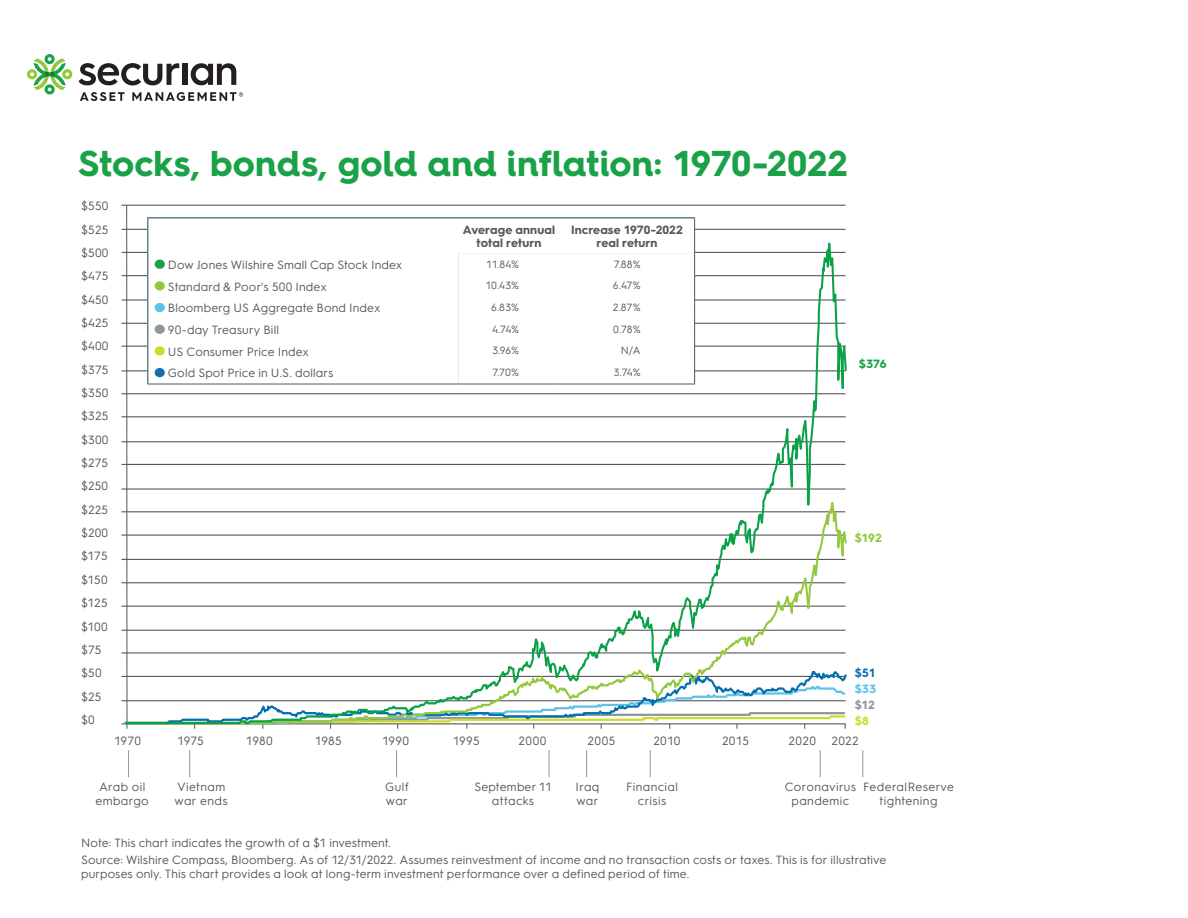
<style>
.page{position:relative;width:1188px;height:918px;background:#fff}
.page>*{position:absolute;margin:0;border:0;box-sizing:border-box;transform-origin:0 0}
.t1{font:700 36px "Hurme Geometric Sans 4";color:#1aa248}
.t2{font:12px/23.4px "Hurme Geometric Sans 3";letter-spacing:.01em;color:#57585a}
.t3{font:12px/13.5px "Hurme Geometric Sans 3";letter-spacing:.03em;color:#57585a;text-align:center}
.t4{font:700 12px/13.5px "Hurme Geometric Sans 3";letter-spacing:.005em;color:#57585a;text-align:center}
.t5{font:12px/13.5px "Hurme Geometric Sans 3";letter-spacing:.035em;color:#57585a;text-align:center}
.t6{font:700 12px "Hurme Geometric Sans 3";color:#1aa248}
.t7{font:700 12px "Hurme Geometric Sans 3";color:#94c83c}
.t8{font:700 12px "Hurme Geometric Sans 3";color:#156eb1}
.t9{font:700 12px "Hurme Geometric Sans 3";color:#59c3ea}
.t10{font:700 12px "Hurme Geometric Sans 3";color:#939598}
.t11{font:700 12px "Hurme Geometric Sans 3";color:#cddc28}
.t12{font:10.5px "Hurme Geometric Sans 3";letter-spacing:-.005em;color:#57585a}
</style>
<div class="page">
<svg style="left:80px;top:92px;width:44px;height:9px"></svg>
<svg style="left:132px;top:92px;width:111px;height:9px"></svg>
<svg style="left:27px;top:54px;width:45px;height:41px"></svg>
<svg style="left:79px;top:63px;width:100px;height:22px"></svg>
<div style="left:183px;top:64px;width:5px;height:21px;background:#231f20"></div>
<svg style="left:191px;top:63px;width:45px;height:22px"></svg>
<svg style="left:128px;top:750px;width:1px;height:27px"></svg>
<svg style="left:189px;top:750px;width:1px;height:27px"></svg>
<svg style="left:396px;top:750px;width:1px;height:27px"></svg>
<svg style="left:549px;top:750px;width:1px;height:27px"></svg>
<svg style="left:586px;top:750px;width:1px;height:27px"></svg>
<svg style="left:650px;top:750px;width:1px;height:27px"></svg>
<svg style="left:820px;top:750px;width:1px;height:27px"></svg>
<svg style="left:862px;top:750px;width:1px;height:27px"></svg>
<hr style="left:122px;top:229px;width:724px;height:1px;background:#58595b">
<hr style="left:122px;top:205px;width:724px;height:1px;background:#58595b">
<hr style="left:122px;top:252px;width:723px;height:1px;background:#58595b">
<hr style="left:122px;top:275px;width:724px;height:1px;background:#58595b">
<hr style="left:122px;top:299px;width:724px;height:2px;background:#58595b">
<hr style="left:121px;top:323px;width:724px;height:1px;background:#58595b">
<hr style="left:122px;top:346px;width:724px;height:1px;background:#58595b">
<hr style="left:121px;top:370px;width:725px;height:1px;background:#58595b">
<hr style="left:121px;top:393px;width:724px;height:1px;background:#58595b">
<hr style="left:121px;top:416px;width:725px;height:1px;background:#58595b">
<hr style="left:121px;top:441px;width:724px;height:1px;background:#58595b">
<hr style="left:121px;top:464px;width:725px;height:1px;background:#58595b">
<hr style="left:121px;top:488px;width:724px;height:2px;background:#58595b">
<hr style="left:121px;top:511px;width:724px;height:1px;background:#58595b">
<hr style="left:121px;top:535px;width:724px;height:1px;background:#58595b">
<hr style="left:121px;top:559px;width:725px;height:1px;background:#58595b">
<hr style="left:121px;top:582px;width:725px;height:1px;background:#58595b">
<hr style="left:121px;top:606px;width:725px;height:1px;background:#58595b">
<hr style="left:121px;top:630px;width:725px;height:1px;background:#58595b">
<hr style="left:121px;top:700px;width:725px;height:1px;background:#58595b">
<hr style="left:121px;top:652px;width:724px;height:1px;background:#58595b">
<hr style="left:121px;top:676px;width:725px;height:1px;background:#58595b">
<hr style="left:121px;top:723px;width:725px;height:1px;background:#58595b">
<hr style="left:126px;top:205px;width:2px;height:524px;background:#58595b">
<svg style="left:124px;top:488px;width:723px;height:241px"></svg>
<svg style="left:698px;top:228px;width:149px;height:392px"></svg>
<svg style="left:842px;top:345px;width:5px;height:27px"></svg>
<svg style="left:149px;top:229px;width:545px;height:155px"></svg>
<hr style="left:148px;top:218px;width:310px;height:1px;background:#57585a">
<hr style="left:148px;top:218px;width:1px;height:35px;background:#57585a">
<hr style="left:458px;top:218px;width:102px;height:1px;background:#57585a">
<hr style="left:560px;top:218px;width:135px;height:1px;background:#57585a">
<hr style="left:694px;top:218px;width:1px;height:35px;background:#57585a">
<svg style="left:148px;top:253px;width:1px;height:131px"></svg>
<svg style="left:458px;top:253px;width:237px;height:131px"></svg>
<hr style="left:148px;top:384px;width:310px;height:1px;background:#57585a">
<hr style="left:458px;top:384px;width:102px;height:1px;background:#57585a">
<hr style="left:560px;top:384px;width:135px;height:1px;background:#57585a">
<div style="left:155px;top:260px;width:10px;height:9px;background:#1aa248;border-radius:50%"></div>
<div style="left:155px;top:281px;width:10px;height:10px;background:#94c83c;border-radius:50%"></div>
<div style="left:155px;top:303px;width:10px;height:9px;background:#59c3ea;border-radius:50%"></div>
<div style="left:155px;top:325px;width:10px;height:9px;background:#939598;border-radius:50%"></div>
<div style="left:155px;top:346px;width:10px;height:10px;background:#cddc28;border-radius:50%"></div>
<div style="left:155px;top:368px;width:10px;height:9px;background:#156eb1;border-radius:50%"></div>
<h1 class="t1" style="left:78px;top:138px;width:771px">Stocks, bonds, gold and inflation: 1970-2022</h1>
<p class="t2" style="left:81px;top:194px;width:29px">$550 $525 $500 $475 $450 $425 $400 $375 $350 $325 $300 $275 $250 $225 $200 $175 $150 $125 $100 $75 $50 $25 $0</p>
<p class="t4" style="left:463px;top:222px;width:94px">Average annual total return</p>
<p class="t4" style="left:571px;top:222px;width:113px">Increase 1970-2022 real return</p>
<p class="t2" style="left:168px;top:252px;width:236px">Dow Jones Wilshire Small Cap Stock Index</p>
<p class="t12" style="left:486px;top:257px;width:34px">11.84%</p>
<p class="t12" style="left:614px;top:257px;width:28px">7.88%</p>
<p class="t2" style="left:168px;top:274px;width:160px">Standard &amp; Poor's 500 Index</p>
<p class="t12" style="left:486px;top:278px;width:35px">10.43%</p>
<p class="t12" style="left:613px;top:278px;width:29px">6.47%</p>
<p class="t2" style="left:168px;top:296px;width:214px">Bloomberg US Aggregate Bond Index</p>
<p class="t12" style="left:491px;top:300px;width:29px">6.83%</p>
<p class="t12" style="left:613px;top:300px;width:29px">2.87%</p>
<p class="t2" style="left:168px;top:317px;width:113px">90-day Treasury Bill</p>
<p class="t12" style="left:492px;top:322px;width:29px">4.74%</p>
<p class="t12" style="left:613px;top:322px;width:29px">0.78%</p>
<p class="t2" style="left:168px;top:339px;width:143px">US Consumer Price Index</p>
<p class="t12" style="left:492px;top:343px;width:28px">3.96%</p>
<p class="t12" style="left:621px;top:343px;width:21px">N/A</p>
<p class="t2" style="left:168px;top:361px;width:167px">Gold Spot Price in U.S. dollars</p>
<p class="t12" style="left:492px;top:365px;width:28px">7.70%</p>
<p class="t12" style="left:614px;top:365px;width:28px">3.74%</p>
<p class="t6" style="left:859px;top:356px;width:29px">$376</p>
<p class="t7" style="left:855px;top:529px;width:29px">$192</p>
<p class="t8" style="left:855px;top:664px;width:22px">$51</p>
<p class="t9" style="left:855px;top:680px;width:23px">$33</p>
<p class="t10" style="left:855px;top:696px;width:22px">$12</p>
<p class="t11" style="left:855px;top:713px;width:16px">$8</p>
<p class="t2" style="left:114px;top:728px;width:28px">1970</p>
<p class="t2" style="left:177px;top:728px;width:28px">1975</p>
<p class="t2" style="left:246px;top:728px;width:28px">1980</p>
<p class="t2" style="left:315px;top:728px;width:28px">1985</p>
<p class="t2" style="left:382px;top:728px;width:29px">1990</p>
<p class="t2" style="left:453px;top:728px;width:28px">1995</p>
<p class="t2" style="left:518px;top:728px;width:30px">2000</p>
<p class="t2" style="left:588px;top:728px;width:29px">2005</p>
<p class="t2" style="left:653px;top:728px;width:29px">2010</p>
<p class="t2" style="left:722px;top:728px;width:28px">2015</p>
<p class="t2" style="left:789px;top:728px;width:29px">2020</p>
<p class="t2" style="left:831px;top:728px;width:29px">2022</p>
<p class="t5" style="left:95px;top:780px;width:55px">Arab oil embargo</p>
<p class="t3" style="left:175px;top:780px;width:54px;text-align:left">Vietnam war ends</p>
<p class="t2" style="left:385px;top:780px;width:25px;line-height:13.5px">Gulf war</p>
<p class="t2" style="left:474px;top:780px;width:79px;line-height:13.5px;text-align:center">September 11 attacks</p>
<p class="t2" style="left:576px;top:780px;width:25px;line-height:13.5px">Iraq war</p>
<p class="t3" style="left:626px;top:780px;width:53px">Financial crisis</p>
<p class="t5" style="left:785px;top:780px;width:73px">Coronavirus pandemic</p>
<p class="t3" style="left:863px;top:780px;width:92px">Federal Reserve tightening</p>
<p class="t2" style="left:81px;top:834px;width:807px;line-height:16.8px">Note: This chart indicates the growth of a $1 investment.<br>Source: Wilshire Compass, Bloomberg. As of 12/31/2022. Assumes reinvestment of income and no transaction costs or taxes. This is for illustrative</p>
<p class="t2" style="left:81px;top:861px;width:610px">purposes only. This chart provides a look at long-term investment performance over a defined period of time.</p>
</div>
